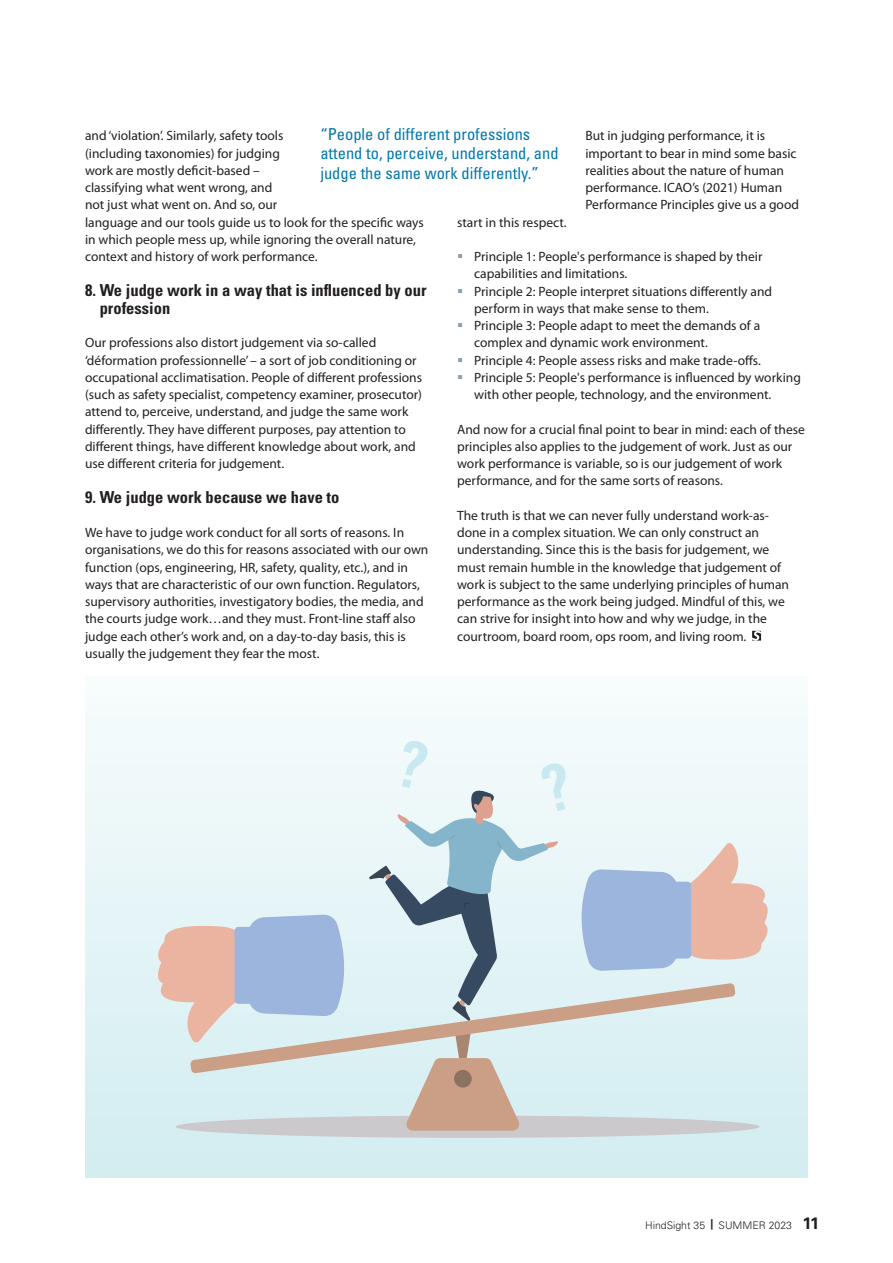
<style>
.page{position:relative;width:893px;height:1263px;background:#fff}
.page>*{position:absolute;margin:0;border:0;box-sizing:border-box;transform-origin:0 0}
.t1{font:condensed 16.5px/19.5px "Univers LT Std";color:#0079ad}
.t2{font:700 condensed 16.5px/18px "Univers LT Std";color:#231f20}
.t3{font:13.5px/17.2px "Myriad Pro";color:#231f20}
.t4{font:300 10.5px "Univers LT Std";color:#231f20}
.s1{font-weight:700}
.s2{font-weight:700;font-size:16.5px}
</style>
<div class="page">
<svg style="left:752px;top:631px;width:9px;height:10px"></svg>
<div style="left:85px;top:676px;width:723px;height:502px;background:linear-gradient(to bottom,#f7fcfc,#d2edf1)"></div>
<div style="left:176px;top:1115px;width:584px;height:23px;background:#ccc9cc;border-radius:50%"></div>
<svg style="left:405px;top:1073px;width:116px;height:58px;background:#ccaf9c"></svg>
<svg style="left:190px;top:983px;width:545px;height:90px;background:#d7ddd9"></svg>
<div style="left:454px;top:1070px;width:18px;height:17px;background:#8c7262;border-radius:50%"></div>
<svg style="left:579px;top:842px;width:189px;height:129px;background:#c8c9d5"></svg>
<svg style="left:158px;top:914px;width:189px;height:129px;background:#c5c8d4"></svg>
<svg style="left:369px;top:738px;width:197px;height:283px"></svg>
<p class="t1" style="left:320px;top:124px;width:240px">“People of different professions attend to, perceive, understand, and judge the same work differently.”</p>
<p class="t3" style="left:85px;top:127px;width:340px">and ‘violation’. Similarly, safety tools<br>(including taxonomies) for judging<br>work are mostly deficit-based –<br>classifying what went wrong, and<br>not just what went on. And so, our<br>language and our tools guide us to look for the specific ways in which people mess up, while ignoring the overall nature, context and history of work performance.</p>
<p class="t2" style="left:100px;top:281px;width:328px;text-indent:-15px">8. We judge work in a way that is influenced by our profession</p>
<p class="t3" style="left:85px;top:334px;width:339px">Our professions also distort judgement via so-called ‘déformation professionnelle’ – a sort of job conditioning or occupational acclimatisation. People of different professions (such as safety specialist, competency examiner, prosecutor) attend to, perceive, understand, and judge the same work differently. They have different purposes, pay attention to different things, have different knowledge about work, and use different criteria for judgement.</p>
<p class="t2" style="left:85px;top:488px;width:256px">9. We judge work because we have to</p>
<p class="t3" style="left:85px;top:524px;width:345px">We have to judge work conduct for all sorts of reasons. In organisations, we do this for reasons associated with our own function (ops, engineering, HR, safety, quality, etc.), and in ways that are characteristic of our own function. Regulators, supervisory authorities, investigatory bodies, the media, and the courts judge work…and they must. Front-line staff also judge each other’s work and, on a day-to-day basis, this is usually the judgement they fear the most.</p>
<p class="t3" style="left:585px;top:127px;width:215px">But in judging performance, it is important to bear in mind some basic realities about the nature of human performance. ICAO’s (2021) Human Performance Principles give us a good</p>
<p class="t3" style="left:457px;top:214px;width:111px">start in this respect.</p>
<p class="t3" style="left:474px;top:248px;width:328px">Principle 1: People's performance is shaped by their capabilities and limitations.<br>Principle 2: People interpret situations differently and perform in ways that make sense to them.<br>Principle 3: People adapt to meet the demands of a complex and dynamic work environment.<br>Principle 4: People assess risks and make trade-offs.<br>Principle 5: People's performance is influenced by working with other people, technology, and the environment.</p>
<p class="t3" style="left:457px;top:421px;width:349px">And now for a crucial final point to bear in mind: each of these principles also applies to the judgement of work. Just as our work performance is variable, so is our judgement of work performance, and for the same sorts of reasons.</p>
<p class="t3" style="left:457px;top:507px;width:333px">The truth is that we can never fully understand work-as&shy;done in a complex situation. We can only construct an understanding. Since this is the basis for judgement, we must remain humble in the knowledge that judgement of work is subject to the same underlying principles of human performance as the work being judged. Mindful of this, we can strive for insight into how and why we judge, in the courtroom, board room, ops room, and living room.</p>
<p class="t4" style="left:645px;top:1219px;width:176px">HindSight 35 <span class="s1">|</span> SUMMER 2023 <span class="s2">11</span></p>
</div>
